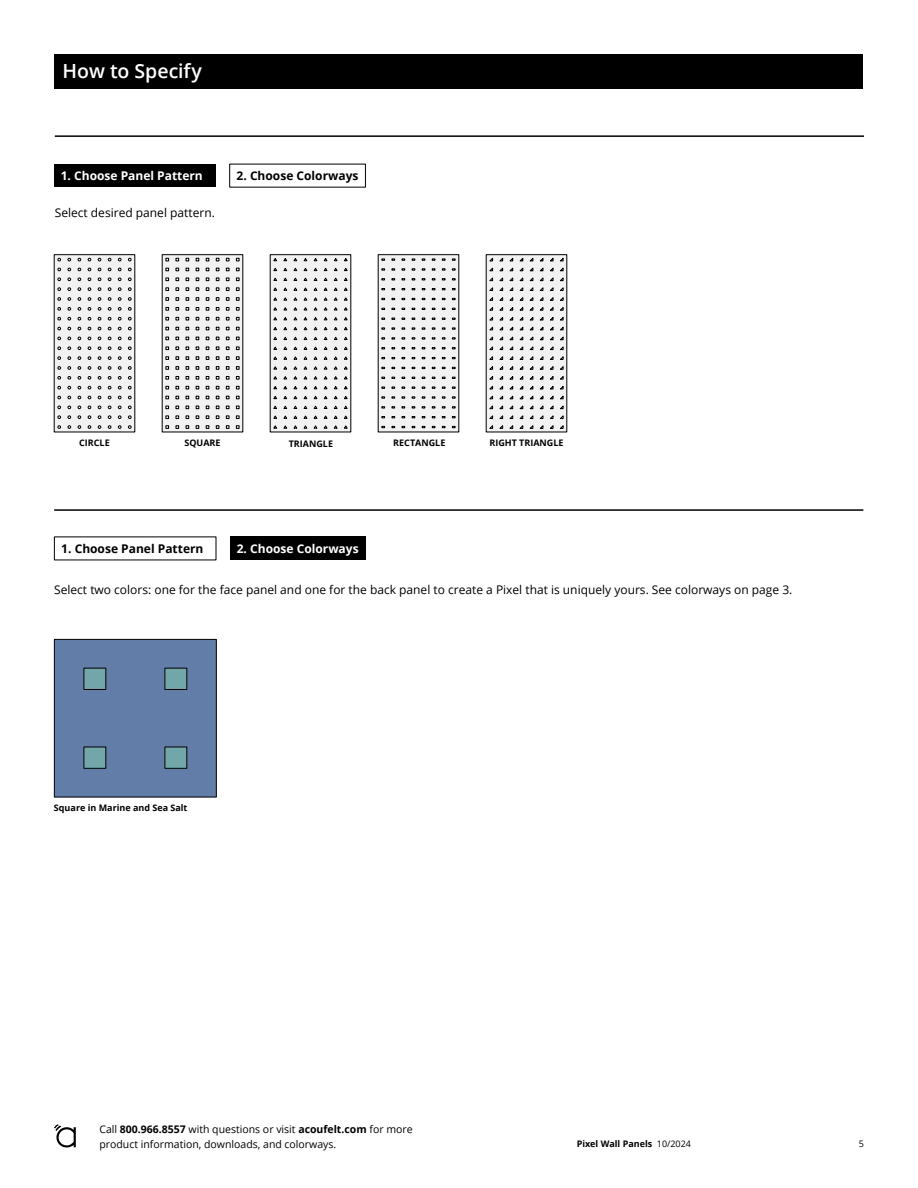
<style>
.page{position:relative;width:918px;height:1188px;background:#fff}
.page>*{position:absolute;margin:0;border:0;box-sizing:border-box;transform-origin:0 0}
.t1{font:600 19.5px "Open Sans";color:#fff}
.t2{font:12px "Open Sans";color:#000}
.t3{font:700 12px "Open Sans";color:#fff}
.t4{font:700 12px "Open Sans";color:#000}
.t5{font:10.5px/15px "Open Sans";color:#000}
.t6{font:700 9px "Open Sans";color:#000}
.t7{font:9px "Open Sans";color:#000}
.s1{font-weight:700}
.s2{font-weight:400}
</style>
<div class="page">
<svg style="left:54px;top:1124px;width:22px;height:24px"></svg>
<div style="left:486px;top:254px;width:81px;height:178px;background:#f2f2f2"></div>
<svg style="left:489px;top:257px;width:75px;height:172px"></svg>
<div style="left:378px;top:254px;width:81px;height:178px;background:#f2f2f2"></div>
<svg style="left:381px;top:259px;width:75px;height:169px"></svg>
<div style="left:270px;top:254px;width:81px;height:178px;background:#f2f2f2"></div>
<svg style="left:273px;top:258px;width:75px;height:171px"></svg>
<div style="left:162px;top:254px;width:81px;height:178px;background:#f2f2f2"></div>
<svg style="left:165px;top:258px;width:75px;height:171px"></svg>
<div style="left:54px;top:254px;width:81px;height:178px;background:#f2f2f2"></div>
<svg style="left:57px;top:258px;width:74px;height:170px"></svg>
<hr style="left:55px;top:135px;width:809px;height:2px;background:#000">
<div style="left:54px;top:164px;width:162px;height:23px;background:#000"></div>
<div style="left:54px;top:54px;width:808px;height:34px;background:#000"></div>
<hr style="left:54px;top:509px;width:809px;height:2px;background:#000">
<div style="left:230px;top:537px;width:136px;height:23px;background:#000"></div>
<svg style="left:54px;top:639px;width:163px;height:159px"></svg>
<h1 class="t1" style="left:63px;top:57px;width:141px">How to Specify</h1>
<p class="t3" style="left:61px;top:167px;width:144px">1. Choose Panel Pattern</p>
<p class="t4" style="left:237px;top:167px;width:123px">2. Choose Colorways</p>
<p class="t2" style="left:55px;top:204px;width:162px">Select desired panel pattern.</p>
<p class="t6" style="left:79px;top:437px;width:32px">CIRCLE</p>
<p class="t6" style="left:184px;top:437px;width:38px">SQUARE</p>
<p class="t6" style="left:289px;top:437px;width:46px">TRIANGLE</p>
<p class="t6" style="left:393px;top:436px;width:54px">RECTANGLE</p>
<p class="t6" style="left:489px;top:437px;width:76px">RIGHT TRIANGLE</p>
<p class="t4" style="left:61px;top:540px;width:144px">1. Choose Panel Pattern</p>
<p class="t3" style="left:237px;top:540px;width:123px">2. Choose Colorways</p>
<p class="t2" style="left:54px;top:582px;width:740px">Select two colors: one for the face panel and one for the back panel to create a Pixel that is uniquely yours. See colorways on page 3.</p>
<p class="t6" style="left:54px;top:801px;width:135px">Square in Marine and Sea Salt</p>
<p class="t5" style="left:99px;top:1121px;width:315px">Call <span class="s1">800.966.8557</span> with questions or visit <span class="s1">acoufelt.com</span> for more product information, downloads, and colorways.</p>
<p class="t6" style="left:577px;top:1138px;width:116px">Pixel Wall Panels <span class="s2">10/2024</span></p>
<p class="t7" style="left:859px;top:1138px;width:7px">5</p>
</div>
